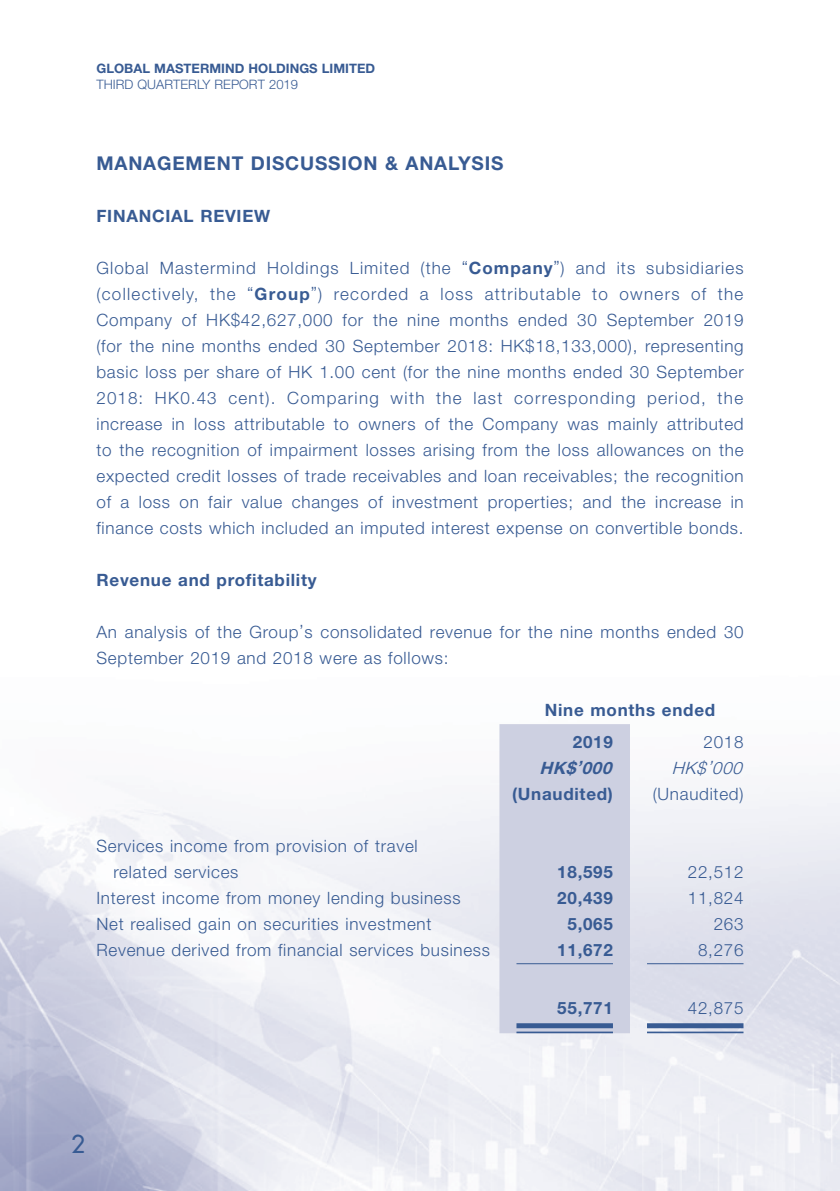
<style>
.page{position:relative;width:840px;height:1191px;background:#fff}
.page>*{position:absolute;margin:0;border:0;box-sizing:border-box;transform-origin:0 0}
.Body_Text{font:500 24px "Futura Std";color:#385b93}
.Heading_1{font:700 19px "Helvetica Neue LT Std";letter-spacing:.045em;color:#385b93}
.Body_Text-2{font:300 17px/26px "Helvetica Neue LT Std";letter-spacing:.045em;color:#385b93}
.Body_Text-3{font:700 17px "Helvetica Neue LT Std";letter-spacing:.045em;color:#385b93}
.Heading_2{font:700 17px "Helvetica Neue LT Std";letter-spacing:.045em;color:#385b93}
.Body_Text-4{font:italic 700 17px "Helvetica Neue LT Std";color:#385b93}
.Body_Text-5{font:italic 300 17px "Helvetica Neue LT Std";color:#385b93}
.t1{font:700 13px "Helvetica Neue LT Std";letter-spacing:.005em;color:#385b93}
.t2{font:300 13px "Helvetica Neue LT Std";letter-spacing:.005em;color:#385b93}
.s1{font-weight:700}
</style>
<div class="page">
<div style="left:499px;top:724px;width:130px;height:309px;background:#cdd0e1"></div>
<hr style="left:516px;top:963px;width:96px;height:1px;background:#385b93">
<hr style="left:646px;top:963px;width:97px;height:1px;background:#385b93">
<div style="left:516px;top:1023px;width:96px;height:5px;background:#385b93"></div>
<hr style="left:516px;top:1031px;width:96px;height:2px;background:#385b93">
<div style="left:646px;top:1023px;width:97px;height:5px;background:#385b93"></div>
<hr style="left:646px;top:1031px;width:97px;height:2px;background:#385b93">
<p class="t1" style="left:96px;top:61px;width:280px">GLOBAL MASTERMIND HOLDINGS LIMITED</p>
<p class="t2" style="left:96px;top:77px;width:203px">THIRD QUARTERLY REPORT 2019</p>
<p class="Heading_1" style="left:96px;top:152px;width:408px">MANAGEMENT DISCUSSION &amp; ANALYSIS</p>
<p class="Heading_2" style="left:96px;top:205px;width:175px">FINANCIAL REVIEW</p>
<p class="Body_Text-2" style="left:96px;top:255px;width:648px;text-align:justify">Global Mastermind Holdings Limited (the “<span class="s1">Company</span>”) and its subsidiaries (collectively, the “<span class="s1">Group</span>”) recorded a loss attributable to owners of the Company of HK$42,627,000 for the nine months ended 30 September 2019 (for the nine months ended 30 September 2018: HK$18,133,000), representing basic loss per share of HK 1.00 cent (for the nine months ended 30 September 2018: HK0.43 cent). Comparing with the last corresponding period, the increase in loss attributable to owners of the Company was mainly attributed to the recognition of impairment losses arising from the loss allowances on the expected credit losses of trade receivables and loan receivables; the recognition of a loss on fair value changes of investment properties; and the increase in finance costs which included an imputed interest expense on convertible bonds.</p>
<p class="Heading_2" style="left:96px;top:569px;width:221px">Revenue and profitability</p>
<p class="Body_Text-2" style="left:96px;top:619px;width:648px">An analysis of the Group’s consolidated revenue for the nine months ended 30<br>September 2019 and 2018 were as follows:</p>
<p class="Body_Text-3" style="left:544px;top:699px;width:172px">Nine months ended</p>
<p class="Body_Text-3" style="left:572px;top:731px;width:42px">2019</p>
<p class="Body_Text-2" style="left:703px;top:728px;width:42px">2018</p>
<p class="Body_Text-4" style="left:539px;top:757px;width:79px">HK$’000</p>
<p class="Body_Text-5" style="left:671px;top:757px;width:77px">HK$’000</p>
<p class="Body_Text-3" style="left:512px;top:783px;width:102px">(Unaudited)</p>
<p class="Body_Text-2" style="left:652px;top:780px;width:92px">(Unaudited)</p>
<p class="Body_Text-2" style="left:113px;top:832px;width:305px;text-indent:-17px">Services income from provision of travel related services</p>
<p class="Body_Text-3" style="left:557px;top:861px;width:57px">18,595</p>
<p class="Body_Text-2" style="left:687px;top:858px;width:57px">22,512</p>
<p class="Body_Text-2" style="left:96px;top:884px;width:365px">Interest income from money lending business</p>
<p class="Body_Text-3" style="left:557px;top:887px;width:57px">20,439</p>
<p class="Body_Text-2" style="left:687px;top:884px;width:57px">11,824</p>
<p class="Body_Text-2" style="left:96px;top:910px;width:336px">Net realised gain on securities investment</p>
<p class="Body_Text-3" style="left:567px;top:913px;width:47px">5,065</p>
<p class="Body_Text-2" style="left:713px;top:910px;width:31px">263</p>
<p class="Body_Text-2" style="left:96px;top:936px;width:395px">Revenue derived from financial services business</p>
<p class="Body_Text-3" style="left:557px;top:939px;width:57px">11,672</p>
<p class="Body_Text-2" style="left:697px;top:936px;width:47px">8,276</p>
<p class="Body_Text-3" style="left:557px;top:997px;width:57px">55,771</p>
<p class="Body_Text-2" style="left:687px;top:994px;width:57px">42,875</p>
<p class="Body_Text" style="left:71px;top:1129px;width:15px">2</p>
</div>
